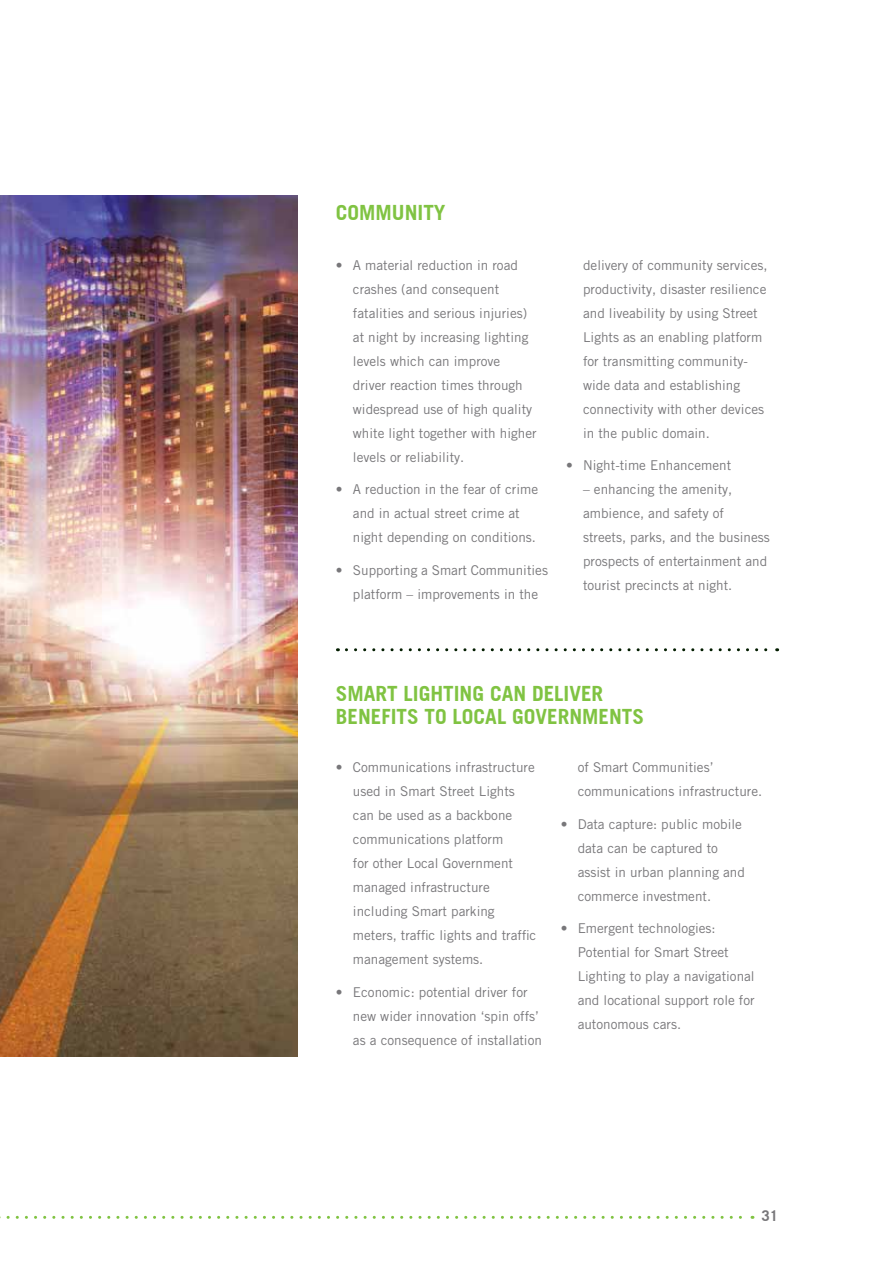
<style>
.page{position:relative;width:893px;height:1263px;background:#fff}
.page>*{position:absolute;margin:0;border:0;box-sizing:border-box;transform-origin:0 0}
.t1{font:700 21px/22.5px "Trade Gothic";color:#80c342}
.t2{font:700 15px "Trade Gothic";color:#78777a}
.t3{font:13.5px/24px "Trade Gothic LT Pro";color:#78777a}
</style>
<div class="page">
<svg style="left:0;top:1216px;width:753px;height:3px"></svg>
<svg style="left:346px;top:648px;width:432px;height:3px"></svg>
<img style="left:0;top:196px;width:298px;height:860px">
<h1 class="t1" style="left:336px;top:201px;width:111px">COMMUNITY</h1>
<p class="t3" style="left:353px;top:253px;width:185px;text-indent:-17px">• A material reduction in road crashes (and consequent fatalities and serious injuries) at night by increasing lighting levels which can improve<br>driver reaction times through widespread use of high quality white light together with higher levels or reliability.</p>
<p class="t3" style="left:353px;top:477px;width:187px;text-indent:-17px">• A reduction in the fear of crime and in actual street crime at night depending on conditions.</p>
<p class="t3" style="left:336px;top:558px;width:214px;text-align:center">• Supporting a Smart Communities platform – improvements in the</p>
<p class="t3" style="left:583px;top:253px;width:186px">delivery of community services, productivity, disaster resilience and liveability by using Street<br>Lights as an enabling platform for transmitting community&shy;wide data and establishing connectivity with other devices in the public domain.</p>
<p class="t3" style="left:566px;top:453px;width:167px">• Night-time Enhancement</p>
<p class="t3" style="left:583px;top:477px;width:188px">– enhancing the amenity, ambience, and safety of streets, parks, and the business prospects of entertainment and tourist precincts at night.</p>
<h1 class="t1" style="left:336px;top:682px;width:310px">SMART LIGHTING CAN DELIVER<br>BENEFITS TO LOCAL GOVERNMENTS</h1>
<p class="t3" style="left:353px;top:755px;width:185px;text-indent:-17px">• Communications infrastructure used in Smart Street Lights can be used as a backbone communications platform<br>for other Local Government managed infrastructure including Smart parking meters, traffic lights and traffic management systems.</p>
<p class="t3" style="left:353px;top:980px;width:190px;text-indent:-17px">• Economic: potential driver for new wider innovation ‘spin offs’ as a consequence of installation</p>
<p class="t3" style="left:578px;top:755px;width:186px">of Smart Communities’ communications infrastructure.</p>
<p class="t3" style="left:578px;top:812px;width:169px;text-indent:-17px">• Data capture: public mobile data can be captured to assist in urban planning and commerce investment.</p>
<p class="t3" style="left:578px;top:916px;width:178px;text-indent:-17px">• Emergent technologies:<br>Potential for Smart Street<br>Lighting to play a navigational and locational support role for autonomous cars.</p>
<p class="t2" style="left:761px;top:1206px;width:18px">31</p>
</div>
